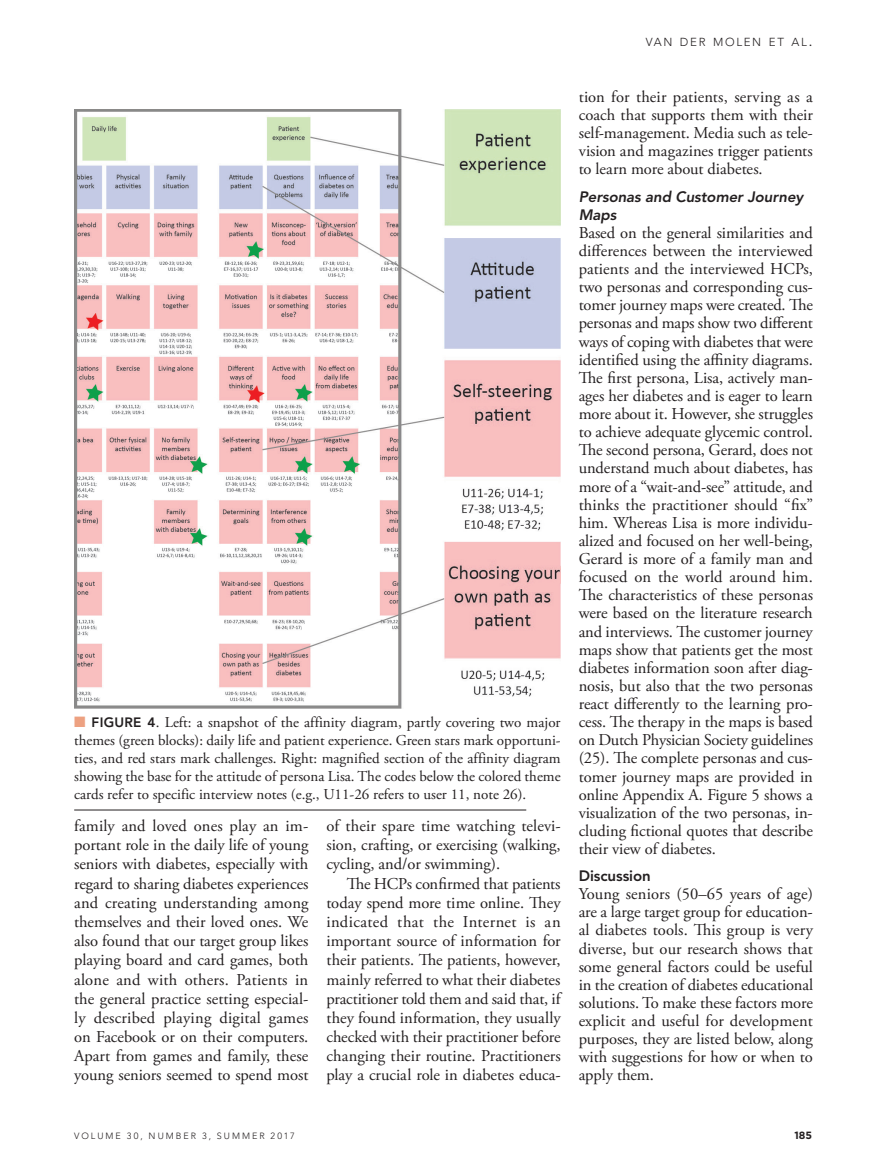
<style>
.page{position:relative;width:885px;height:1175px;background:#fff}
.page>*{position:absolute;margin:0;border:0;box-sizing:border-box;transform-origin:0 0}
.BODY_-_1st_PARA{font:16.5px/18.1px "Adobe Garamond Pro";letter-spacing:-.005em;color:#231f20;text-align:justify}
.BODY_-_2nd_PARA{font:16.5px/19.2px "Adobe Garamond Pro";color:#231f20;text-align:justify}
.t1{font:15px/18px "Adobe Garamond Pro";color:#231f20;text-align:justify}
.H2_-_BOLD_ITALIC{font:italic 800 15px/18.1px "Avenir LT Std";letter-spacing:-.005em;color:#231f20}
.H1_-_BOLD{font:800 15px "Avenir LT Std";letter-spacing:-.005em;color:#231f20}
.t2{font:300 11.55px "Avenir LT Std";letter-spacing:.145em;color:#231f20}
.t3{font:700 10.5px "Gotham";color:#231f20}
.t4{font:300 9px "Avenir LT Std";letter-spacing:.22em;color:#231f20}
.s1{font-size:16.5px}
.s2{color:#eda181}
.s3{font-family:"Avenir LT Std";font-weight:800;font-size:13.5px}
</style>
<div class="page">
<hr style="left:74px;top:809px;width:452px;height:1px;background:#231f20">
<img style="left:74px;top:110px;width:486px;height:598px">
<p class="t2" style="left:645px;top:35px;width:168px">VAN DER MOLEN ET AL<span class="s1">.</span></p>
<p class="t1" style="left:74px;top:714px;width:488px"><span class="s2">■</span> <span class="s3">FIGURE 4</span>. Left: a snapshot of the affinity diagram, partly covering two major themes (green blocks): daily life and patient experience. Green stars mark opportuni&shy;ties, and red stars mark challenges. Right: magnified section of the affinity diagram showing the base for the attitude of persona Lisa. The codes below the colored theme cards refer to specific interview notes (e.g., U11-26 refers to user 11, note 26).</p>
<p class="BODY_-_1st_PARA" style="left:74px;top:816px;width:236px;line-height:19.2px">family and loved ones play an im&shy;portant role in the daily life of young seniors with diabetes, especially with regard to sharing diabetes experiences and creating understanding among themselves and their loved ones. We also found that our target group likes playing board and card games, both alone and with others. Patients in the general practice setting especial&shy;ly described playing digital games on Facebook or on their computers.<br>Apart from games and family, these young seniors seemed to spend most</p>
<p class="BODY_-_1st_PARA" style="left:326px;top:816px;width:236px;line-height:19.2px">of their spare time watching televi&shy;sion, crafting, or exercising (walking, cycling, and/or swimming).</p>
<p class="BODY_-_2nd_PARA" style="left:326px;top:874px;width:236px;text-indent:20px">The HCPs confirmed that patients today spend more time online. They indicated that the Internet is an important source of information for their patients. The patients, however, mainly referred to what their diabetes practitioner told them and said that, if they found information, they usually checked with their practitioner before changing their routine. Practitioners play a crucial role in diabetes educa-</p>
<p class="BODY_-_2nd_PARA" style="left:578px;top:88px;width:236px;line-height:18.1px">tion for their patients, serving as a coach that supports them with their self-management. Media such as tele&shy;vision and magazines trigger patients to learn more about diabetes.</p>
<p class="H2_-_BOLD_ITALIC" style="left:578px;top:187px;width:226px">Personas and Customer Journey<br>Maps</p>
<p class="BODY_-_1st_PARA" style="left:578px;top:224px;width:236px">Based on the general similarities and differences between the interviewed patients and the interviewed HCPs, two personas and corresponding cus&shy;tomer journey maps were created. The personas and maps show two different ways of coping with diabetes that were identified using the affinity diagrams.<br>The first persona, Lisa, actively man&shy;ages her diabetes and is eager to learn more about it. However, she struggles to achieve adequate glycemic control.<br>The second persona, Gerard, does not understand much about diabetes, has more of a “wait-and-see” attitude, and thinks the practitioner should “fix” him. Whereas Lisa is more individu&shy;alized and focused on her well-being, Gerard is more of a family man and focused on the world around him.<br>The characteristics of these personas were based on the literature research and interviews. The customer journey maps show that patients get the most diabetes information soon after diag&shy;nosis, but also that the two personas react differently to the learning pro&shy;cess. The therapy in the maps is based on Dutch Physician Society guidelines (25). The complete personas and cus&shy;tomer journey maps are provided in online Appendix A. Figure 5 shows a visualization of the two personas, in&shy;cluding fictional quotes that describe their view of diabetes.</p>
<p class="H1_-_BOLD" style="left:578px;top:867px;width:74px">Discussion</p>
<p class="BODY_-_1st_PARA" style="left:578px;top:885px;width:236px">Young seniors (50–65 years of age) are a large target group for education&shy;al diabetes tools. This group is very diverse, but our research shows that some general factors could be useful in the creation of diabetes educational solutions. To make these factors more explicit and useful for development purposes, they are listed below, along with suggestions for how or when to apply them.</p>
<p class="t4" style="left:74px;top:1130px;width:222px">VOLUME 30, NUMBER 3, SUMMER 2017</p>
<p class="t3" style="left:794px;top:1128px;width:19px">185</p>
</div>
